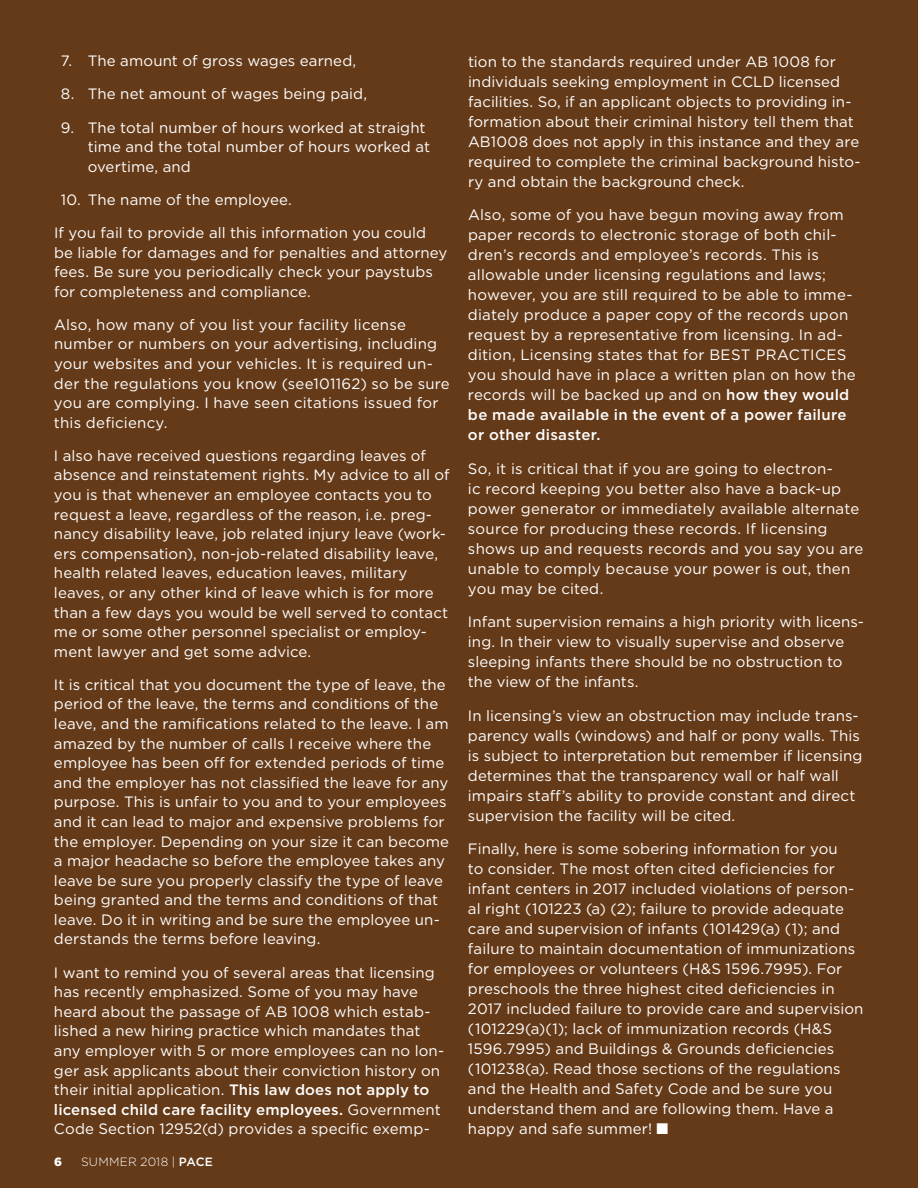
<style>
.page{position:relative;width:918px;height:1188px;background:#653a18}
.page>*{position:absolute;margin:0;border:0;box-sizing:border-box;transform-origin:0 0}
.t1{font:15px/20px "Gotham";letter-spacing:.005em;color:#fff}
.t2{font:300 12px "Gotham HTF";letter-spacing:.025em;color:#fff}
.t3{font:900 12px "Gotham HTF";color:#fff}
.s1{font-weight:500}
</style>
<div class="page">
<p class="t1" style="left:61px;top:51px;width:297px">7. The amount of gross wages earned,</p>
<p class="t1" style="left:61px;top:84px;width:308px">8. The net amount of wages being paid,</p>
<p class="t1" style="left:88px;top:117px;width:344px;text-indent:-27px">9. The total number of hours worked at straight time and the total number of hours worked at overtime, and</p>
<p class="t1" style="left:61px;top:189px;width:233px">10. The name of the employee.</p>
<p class="t1" style="left:54px;top:222px;width:395px">If you fail to provide all this information you could be liable for damages and for penalties and attorney fees. Be sure you periodically check your paystubs for completeness and compliance.</p>
<p class="t1" style="left:54px;top:314px;width:397px">Also, how many of you list your facility license number or numbers on your advertising, including your websites and your vehicles. It is required un&shy;der the regulations you know (see101162) so be sure you are complying. I have seen citations issued for this deficiency.</p>
<p class="t1" style="left:54px;top:445px;width:397px">I also have received questions regarding leaves of absence and reinstatement rights. My advice to all of you is that whenever an employee contacts you to request a leave, regardless of the reason, i.e. preg&shy;nancy disability leave, job related injury leave (work&shy;ers compensation), non-job-related disability leave, health related leaves, education leaves, military leaves, or any other kind of leave which is for more than a few days you would be well served to contact me or some other personnel specialist or employ&shy;ment lawyer and get some advice.</p>
<p class="t1" style="left:54px;top:674px;width:397px">It is critical that you document the type of leave, the period of the leave, the terms and conditions of the leave, and the ramifications related to the leave. I am amazed by the number of calls I receive where the employee has been off for extended periods of time and the employer has not classified the leave for any purpose. This is unfair to you and to your employees and it can lead to major and expensive problems for the employer. Depending on your size it can become a major headache so before the employee takes any leave be sure you properly classify the type of leave being granted and the terms and conditions of that leave. Do it in writing and be sure the employee un&shy;derstands the terms before leaving.</p>
<p class="t1" style="left:54px;top:962px;width:392px">I want to remind you of several areas that licensing has recently emphasized. Some of you may have heard about the passage of AB 1008 which estab&shy;lished a new hiring practice which mandates that any employer with 5 or more employees can no lon&shy;ger ask applicants about their conviction history on their initial application. <span class="s1">This law does not apply to licensed child care facility employees.</span> Government Code Section 12952(d) provides a specific exemp-</p>
<p class="t3" style="left:54px;top:1155px;width:9px">6</p>
<p class="t2" style="left:81px;top:1155px;width:133px">SUMMER 2018 | <span class="s1">PACE</span></p>
<p class="t1" style="left:468px;top:51px;width:394px">tion to the standards required under AB 1008 for individuals seeking employment in CCLD licensed facilities. So, if an applicant objects to providing in&shy;formation about their criminal history tell them that AB1008 does not apply in this instance and they are required to complete the criminal background histo&shy;ry and obtain the background check.</p>
<p class="t1" style="left:468px;top:205px;width:389px">Also, some of you have begun moving away from paper records to electronic storage of both chil&shy;dren’s records and employee’s records. This is allowable under licensing regulations and laws; however, you are still required to be able to imme&shy;diately produce a paper copy of the records upon request by a representative from licensing. In ad&shy;dition, Licensing states that for BEST PRACTICES you should have in place a written plan on how the records will be backed up and on <span class="s1">how they would be made available in the event of a power failure or other disaster.</span></p>
<p class="t1" style="left:468px;top:458px;width:397px">So, it is critical that if you are going to electron-<br>ic record keeping you better also have a back-up power generator or immediately available alternate source for producing these records. If licensing shows up and requests records and you say you are unable to comply because your power is out, then you may be cited.</p>
<p class="t1" style="left:468px;top:612px;width:398px">Infant supervision remains a high priority with licens&shy;ing. In their view to visually supervise and observe sleeping infants there should be no obstruction to the view of the infants.</p>
<p class="t1" style="left:468px;top:705px;width:396px">In licensing’s view an obstruction may include trans&shy;parency walls (windows) and half or pony walls. This is subject to interpretation but remember if licensing determines that the transparency wall or half wall impairs staff’s ability to provide constant and direct supervision the facility will be cited.</p>
<p class="t1" style="left:468px;top:838px;width:397px">Finally, here is some sobering information for you<br>to consider. The most often cited deficiencies for infant centers in 2017 included violations of person&shy;al right (101223 (a) (2); failure to provide adequate care and supervision of infants (101429(a) (1); and failure to maintain documentation of immunizations for employees or volunteers (H&amp;S 1596.7995). For preschools the three highest cited deficiencies in 2017 included failure to provide care and supervision (101229(a)(1); lack of immunization records (H&amp;S 1596.7995) and Buildings &amp; Grounds deficiencies (101238(a). Read those sections of the regulations and the Health and Safety Code and be sure you understand them and are following them. Have a happy and safe summer! ■</p>
</div>
